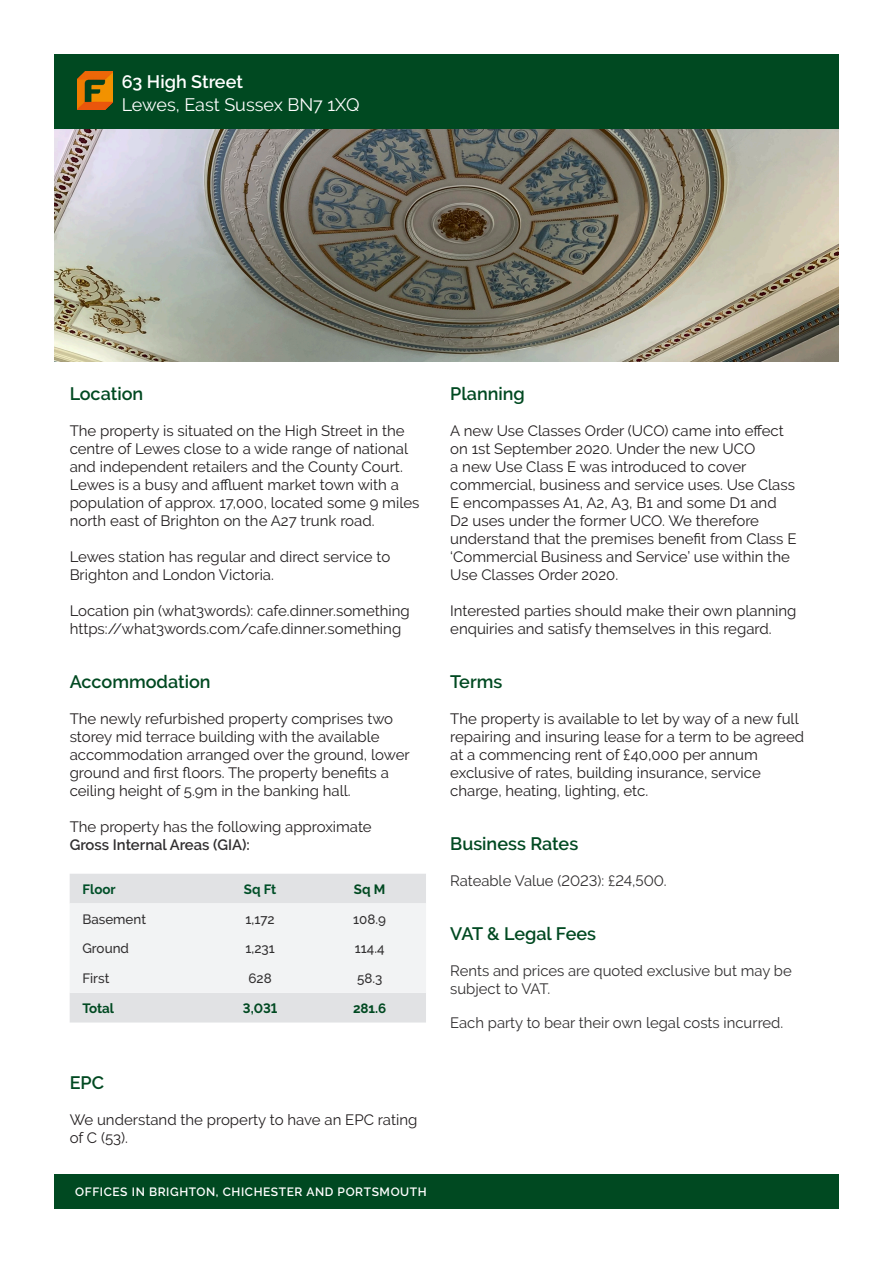
<style>
.page{position:relative;width:893px;height:1263px;background:#fff}
.page>*{position:absolute;margin:0;border:0;box-sizing:border-box;transform-origin:0 0}
.Flude_-_Sub_Header{font:600 18px "Raleway";color:#004921}
.t1{font:18px "Raleway";color:#fff}
.t2{font:600 18px "Raleway";color:#fff}
.Flude_-_Standard_Paragraph_Text{font:15px/18px "Raleway";color:#231f20}
.Flude_-_Standard_Paragraph_Text-2{font:15px/18px "Raleway";color:#312f30}
.Flude_-_Sub_Header-2{font:15px "Raleway";color:#312f30}
.t3{font:600 15px "Raleway";color:#312f30}
.t4{font:500 13.5px "Raleway";color:#312f30}
.t5{font:700 13.5px "Raleway";color:#004921}
.t6{font:700 13.5px "Raleway";color:#004f28}
.t7{font:600 12px "Raleway";letter-spacing:.05em;color:#fff}
</style>
<div class="page">
<img style="left:54px;top:129px;width:785px;height:232px">
<div style="left:70px;top:874px;width:356px;height:148px;background:#e1e2e4"></div>
<div style="left:70px;top:903px;width:356px;height:90px;background:#f2f3f4"></div>
<div style="left:54px;top:1175px;width:785px;height:34px;background:#004921"></div>
<div style="left:54px;top:54px;width:785px;height:75px;background:#004921"></div>
<img style="left:77px;top:71px;width:36px;height:39px">
<p class="t2" style="left:122px;top:71px;width:123px">63 High Street</p>
<p class="t1" style="left:122px;top:94px;width:239px">Lewes, East Sussex BN7 1XQ</p>
<p class="Flude_-_Sub_Header" style="left:70px;top:383px;width:75px">Location</p>
<p class="Flude_-_Standard_Paragraph_Text" style="left:70px;top:421px;width:351px">The property is situated on the High Street in the centre of Lewes close to a wide range of national and independent retailers and the County Court.<br>Lewes is a busy and affluent market town with a population of approx. 17,000, located some 9 miles north east of Brighton on the A27 trunk road.</p>
<p class="Flude_-_Standard_Paragraph_Text" style="left:70px;top:547px;width:322px">Lewes station has regular and direct service to<br>Brighton and London Victoria.</p>
<p class="Flude_-_Standard_Paragraph_Text" style="left:70px;top:601px;width:342px">Location pin (what3words): cafe.dinner.something</p>
<p class="Flude_-_Standard_Paragraph_Text" style="left:70px;top:619px;width:333px">https://what3words.com/cafe.dinner.something</p>
<p class="Flude_-_Sub_Header" style="left:70px;top:671px;width:142px">Accommodation</p>
<p class="Flude_-_Standard_Paragraph_Text" style="left:70px;top:709px;width:342px">The newly refurbished property comprises two storey mid terrace building with the available accommodation arranged over the ground, lower ground and first floors. The property benefits a ceiling height of 5.9m in the banking hall.</p>
<p class="Flude_-_Standard_Paragraph_Text" style="left:70px;top:817px;width:304px">The property has the following approximate</p>
<p class="t3" style="left:70px;top:836px;width:182px">Gross Internal Areas (GIA):</p>
<p class="t6" style="left:82px;top:881px;width:35px">Floor</p>
<p class="t6" style="left:244px;top:881px;width:34px">Sq Ft</p>
<p class="t5" style="left:354px;top:881px;width:33px">Sq M</p>
<p class="t4" style="left:82px;top:911px;width:65px">Basement</p>
<p class="t4" style="left:246px;top:911px;width:31px">1,172</p>
<p class="t4" style="left:353px;top:911px;width:34px">108.9</p>
<p class="t4" style="left:82px;top:941px;width:48px">Ground</p>
<p class="t4" style="left:246px;top:941px;width:31px">1,231</p>
<p class="t4" style="left:355px;top:941px;width:31px">114.4</p>
<p class="t4" style="left:82px;top:970px;width:29px">First</p>
<p class="t4" style="left:249px;top:970px;width:25px">628</p>
<p class="t4" style="left:357px;top:970px;width:27px">58.3</p>
<p class="t5" style="left:82px;top:1000px;width:33px">Total</p>
<p class="t5" style="left:243px;top:1000px;width:36px">3,031</p>
<p class="t5" style="left:353px;top:1000px;width:35px">281.6</p>
<p class="Flude_-_Sub_Header" style="left:70px;top:1072px;width:36px">EPC</p>
<p class="Flude_-_Standard_Paragraph_Text" style="left:70px;top:1110px;width:349px">We understand the property to have an EPC rating of C (53).</p>
<p class="t7" style="left:75px;top:1185px;width:353px">OFFICES IN BRIGHTON, CHICHESTER AND PORTSMOUTH</p>
<p class="Flude_-_Sub_Header" style="left:450px;top:383px;width:76px">Planning</p>
<p class="Flude_-_Standard_Paragraph_Text" style="left:450px;top:421px;width:348px">A new Use Classes Order (UCO) came into effect on 1st September 2020. Under the new UCO<br>a new Use Class E was introduced to cover commercial, business and service uses. Use Class E encompasses A1, A2, A3, B1 and some D1 and D2 uses under the former UCO. We therefore understand that the premises benefit from Class E ‘Commercial Business and Service’ use within the Use Classes Order 2020.</p>
<p class="Flude_-_Standard_Paragraph_Text" style="left:450px;top:601px;width:348px">Interested parties should make their own planning enquiries and satisfy themselves in this regard.</p>
<p class="Flude_-_Sub_Header" style="left:450px;top:671px;width:54px">Terms</p>
<p class="Flude_-_Standard_Paragraph_Text" style="left:450px;top:709px;width:355px">The property is available to let by way of a new full repairing and insuring lease for a term to be agreed at a commencing rent of £40,000 per annum exclusive of rates, building insurance, service charge, heating, lighting, etc.</p>
<p class="Flude_-_Sub_Header" style="left:450px;top:833px;width:130px">Business Rates</p>
<p class="Flude_-_Sub_Header-2" style="left:450px;top:872px;width:218px">Rateable Value (2023): £24,500.</p>
<p class="Flude_-_Sub_Header" style="left:450px;top:923px;width:147px">VAT &amp; Legal Fees</p>
<p class="Flude_-_Standard_Paragraph_Text-2" style="left:450px;top:961px;width:343px">Rents and prices are quoted exclusive but may be subject to VAT.</p>
<p class="Flude_-_Standard_Paragraph_Text-2" style="left:450px;top:1014px;width:334px">Each party to bear their own legal costs incurred.</p>
</div>
